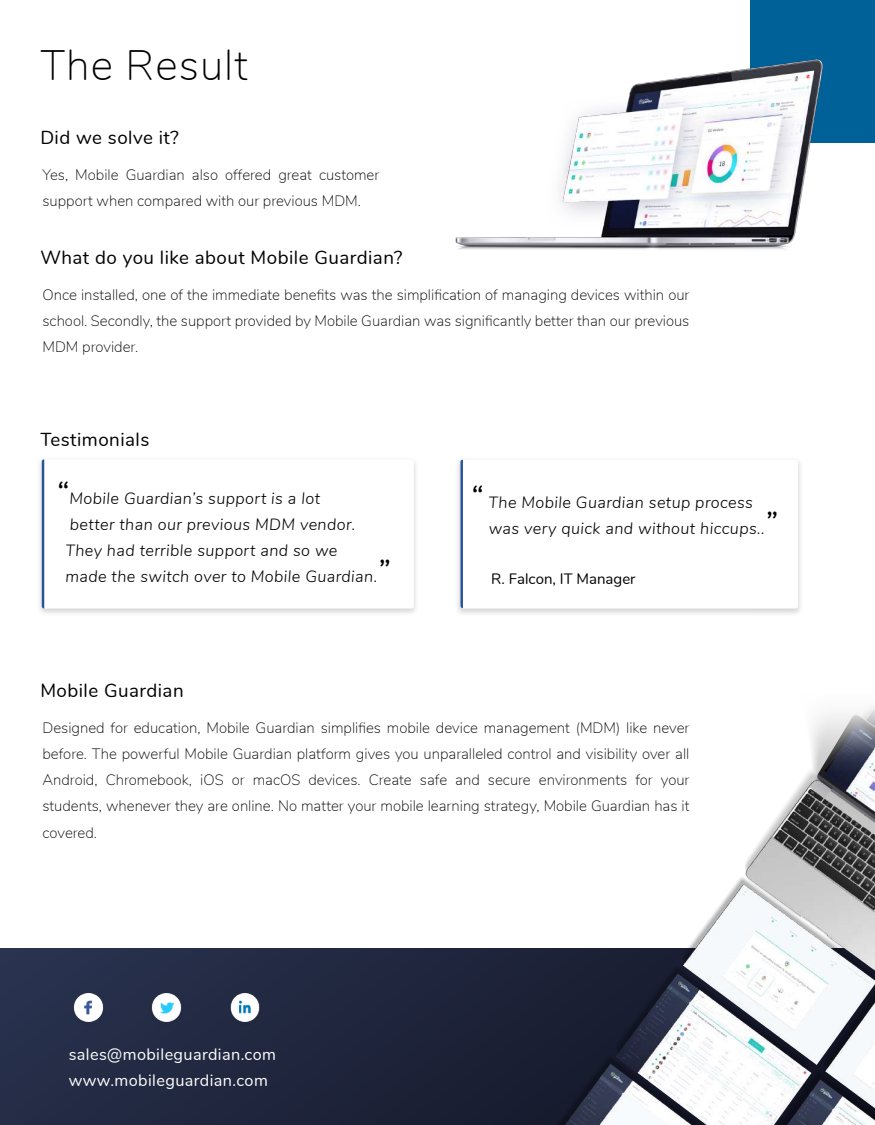
<style>
.page{position:relative;width:875px;height:1125px;background:#fff}
.page>*{position:absolute;margin:0;border:0;box-sizing:border-box;transform-origin:0 0}
.t1{font:200 42.5px "Nunito";letter-spacing:.025em;color:#000}
.t2{font:18.75px "Nunito";letter-spacing:.025em;color:#000}
.t3{font:italic 300 16.25px/26.2px "Nunito";letter-spacing:.025em;color:#000}
.t4{font:16.25px/25.8px "Nunito";letter-spacing:.025em;color:#fff}
.t5{font:200 15px/26.2px "Nunito";color:#000;text-align:justify}
.t6{font:15px "Nunito";color:#000}
.s1{font-weight:400;font-size:31.25px}
</style>
<div class="page">
<div style="left:0;top:949px;width:875px;height:176px;background:#232a44"></div>
<img style="left:73px;top:993px;width:31px;height:29px">
<img style="left:151px;top:993px;width:31px;height:29px">
<img style="left:230px;top:993px;width:30px;height:29px">
<div style="left:750px;top:0;width:125px;height:143px;background:#006098"></div>
<img style="left:362px;top:775px;width:513px;height:350px">
<img style="left:807px;top:707px;width:68px;height:68px">
<img style="left:39px;top:460px;width:377px;height:153px">
<div style="left:42px;top:459px;width:372px;height:150px;background:#fff;border-radius:2px"></div>
<svg style="left:42px;top:459px;width:2px;height:150px"></svg>
<svg style="left:460px;top:460px;width:3px;height:148px"></svg>
<img style="left:455px;top:60px;width:368px;height:190px">
<h1 class="t1" style="left:40px;top:34px;width:209px">The Result</h1>
<p class="t2" style="left:40px;top:124px;width:140px">Did we solve it?</p>
<p class="t5" style="left:42px;top:161px;width:338px">Yes, Mobile Guardian also offered great customer support when compared with our previous MDM.</p>
<p class="t2" style="left:40px;top:244px;width:364px">What do you like about Mobile Guardian?</p>
<p class="t5" style="left:42px;top:281px;width:648px">Once installed, one of the immediate benefits was the simplification of managing devices within our school. Secondly, the support provided by Mobile Guardian was significantly better than our previous MDM provider.</p>
<p class="t2" style="left:40px;top:425px;width:111px">Testimonials</p>
<p class="t3" style="left:65px;top:484px;width:326px;text-indent:-9px"><span class="s1">“</span>Mobile Guardian’s support is a lot<br>better than our previous MDM vendor.<br>They had terrible support and so we<br>made the switch over to Mobile Guardian.<span class="s1">”</span></p>
<p class="t3" style="left:489px;top:489px;width:290px;text-indent:-18px"><span class="s1">“</span> The Mobile Guardian setup process was very quick and without hiccups..<span class="s1">”</span></p>
<p class="t6" style="left:491px;top:568px;width:146px">R. Falcon, IT Manager</p>
<p class="t2" style="left:40px;top:677px;width:145px">Mobile Guardian</p>
<p class="t5" style="left:42px;top:714px;width:649px">Designed for education, Mobile Guardian simplifies mobile device management (MDM) like never before. The powerful Mobile Guardian platform gives you unparalleled control and visibility over all Android, Chromebook, iOS or macOS devices. Create safe and secure environments for your students, whenever they are online. No matter your mobile learning strategy, Mobile Guardian has it covered.</p>
<p class="t4" style="left:69px;top:1041px;width:209px">sales@mobileguardian.com www.mobileguardian.com</p>
</div>
